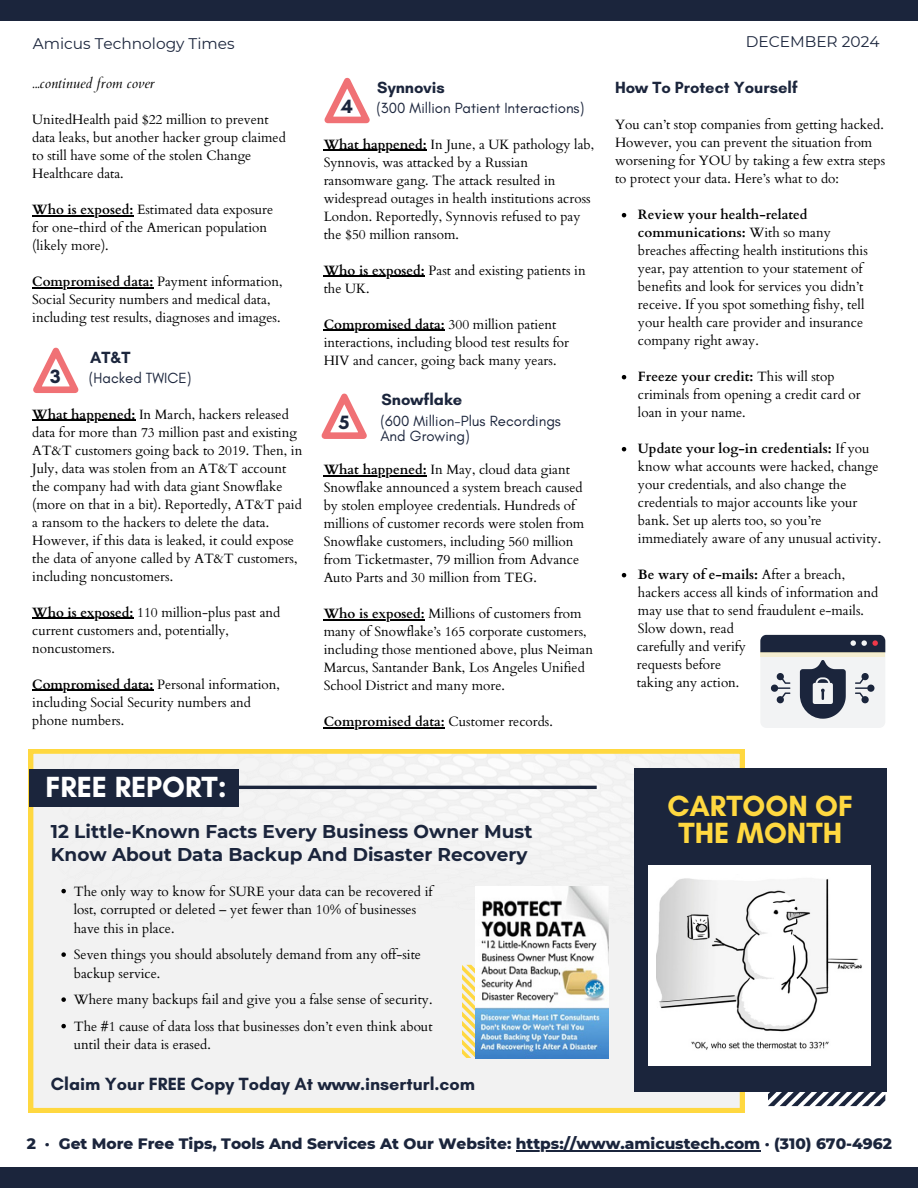
<style>
.page{position:relative;width:918px;height:1188px;background:#fff}
.page>*{position:absolute;margin:0;border:0;box-sizing:border-box;transform-origin:0 0}
.t1{font:700 29.7px/27.9px "Glacial Indifference";color:#ffd840;text-align:center}
.t2{font:700 29.7px "Glacial Indifference";color:#fff}
.t3{font:700 19.65px "Glacial Indifference";color:#1b253c}
.t4{font:700 18.45px/22.5px "Montserrat";color:#1b253c}
.t5{font:700 18px "Glacial Indifference";color:#1b253c}
.t6{font:700 16.5px "Glacial Indifference";color:#1b253c}
.t7{font:800 15.45px "Montserrat";color:#1b253c}
.t8{font:15.45px "Montserrat";color:#1b253c}
.t9{font:15px "Glacial Indifference";color:#1b253c}
.t10{font:italic 14.25px "Cardo";color:#000}
.t11{font:13.5px/18px "Cardo";color:#000}
.t12{font:700 13.5px "Cardo";color:#000}
.s1{font-weight:700}
.s2{font-weight:400}
</style>
<div class="page">
<div style="left:0;top:1px;width:918px;height:20px;background:#1b253c"></div>
<div style="left:0;top:1168px;width:918px;height:20px;background:#1b253c"></div>
<div style="left:29px;top:749px;width:715px;height:363px;background:#f2f2f2"></div>
<hr style="left:232px;top:786px;width:365px;height:3px;background:#1b253c">
<div style="left:29px;top:769px;width:209px;height:38px;background:#1b253c"></div>
<svg style="left:462px;top:965px;width:14px;height:93px"></svg>
<svg style="left:768px;top:1092px;width:117px;height:14px"></svg>
<div style="left:634px;top:769px;width:253px;height:323px;background:#1b253c"></div>
<div style="left:649px;top:866px;width:222px;height:200px;background:#fff"></div>
<img style="left:657px;top:878px;width:205px;height:172px">
<img style="left:476px;top:886px;width:133px;height:173px">
<hr style="left:32px;top:215px;width:101px;height:1px;background:#000">
<hr style="left:32px;top:287px;width:122px;height:1px;background:#000">
<hr style="left:32px;top:420px;width:103px;height:1px;background:#000">
<hr style="left:32px;top:618px;width:101px;height:1px;background:#000">
<hr style="left:32px;top:690px;width:122px;height:1px;background:#000">
<hr style="left:324px;top:150px;width:103px;height:1px;background:#000">
<hr style="left:324px;top:276px;width:101px;height:1px;background:#000">
<hr style="left:324px;top:330px;width:121px;height:1px;background:#000">
<hr style="left:324px;top:475px;width:103px;height:1px;background:#000">
<hr style="left:324px;top:619px;width:101px;height:1px;background:#000">
<hr style="left:324px;top:727px;width:121px;height:1px;background:#000">
<svg style="left:33px;top:347px;width:45px;height:46px"></svg>
<svg style="left:324px;top:77px;width:46px;height:46px"></svg>
<svg style="left:321px;top:393px;width:46px;height:46px"></svg>
<svg style="left:622px;top:213px;width:4px;height:4px"></svg>
<svg style="left:622px;top:375px;width:4px;height:4px"></svg>
<svg style="left:622px;top:447px;width:4px;height:4px"></svg>
<svg style="left:622px;top:573px;width:4px;height:4px"></svg>
<div style="left:760px;top:635px;width:125px;height:93px;background:#f2f3f4;border-radius:6px"></div>
<div style="left:760px;top:635px;width:125px;height:17px;background:#1b253c"></div>
<svg style="left:800px;top:660px;width:46px;height:59px"></svg>
<svg style="left:760px;top:652px;width:125px;height:4px"></svg>
<svg style="left:771px;top:673px;width:19px;height:30px"></svg>
<svg style="left:855px;top:673px;width:19px;height:30px"></svg>
<svg style="left:61px;top:889px;width:5px;height:4px"></svg>
<svg style="left:61px;top:952px;width:5px;height:5px"></svg>
<svg style="left:61px;top:997px;width:5px;height:5px"></svg>
<svg style="left:61px;top:1024px;width:5px;height:4px"></svg>
<hr style="left:516px;top:1150px;width:244px;height:1px;background:#1b253c">
<p class="t8" style="left:33px;top:34px;width:203px">Amicus Technology Times</p>
<p class="t10" style="left:32px;top:74px;width:124px">...continued from cover</p>
<h5 class="t11" style="left:32px;top:111px;width:255px">UnitedHealth paid $22 million to prevent data leaks, but another hacker group claimed to still have some of the stolen Change Healthcare data.</h5>
<h3 class="t11" style="left:32px;top:201px;width:243px"><span class="s1">Who is exposed:</span> Estimated data exposure for one-third of the American population (likely more).</h3>
<p class="t11" style="left:32px;top:273px;width:252px"><span class="s1">Compromised data:</span> Payment information,<br>Social Security numbers and medical data, including test results, diagnoses and images.</p>
<p class="t6" style="left:90px;top:347px;width:42px">AT&amp;T</p>
<p class="t9" style="left:89px;top:369px;width:104px">(Hacked TWICE)</p>
<p class="t11" style="left:32px;top:406px;width:272px"><span class="s1">What happened:</span> In March, hackers released data for more than 73 million past and existing AT&amp;T customers going back to 2019. Then, in July, data was stolen from an AT&amp;T account the company had with data giant Snowflake (more on that in a bit). Reportedly, AT&amp;T paid a ransom to the hackers to delete the data.<br>However, if this data is leaked, it could expose the data of anyone called by AT&amp;T customers, including noncustomers.</p>
<p class="t11" style="left:32px;top:604px;width:250px"><span class="s1">Who is exposed:</span> 110 million-plus past and current customers and, potentially, noncustomers.</p>
<h5 class="t11" style="left:32px;top:676px;width:249px"><span class="s1">Compromised data:</span> Personal information, including Social Security numbers and phone numbers.</h5>
<h5 class="t3" style="left:50px;top:365px;width:12px">3</h5>
<h2 class="t2" style="left:45px;top:769px;width:183px">FREE REPORT:</h2>
<p class="t6" style="left:377px;top:77px;width:69px">Synnovis</p>
<p class="t9" style="left:376px;top:99px;width:209px">(300 Million Patient Interactions)</p>
<p class="t11" style="left:324px;top:136px;width:272px"><span class="s1">What happened:</span> In June, a UK pathology lab, Synnovis, was attacked by a Russian ransomware gang. The attack resulted in widespread outages in health institutions across London. Reportedly, Synnovis refused to pay the $50 million ransom.</p>
<p class="t11" style="left:324px;top:262px;width:264px"><span class="s1">Who is exposed:</span> Past and existing patients in the UK.</p>
<p class="t11" style="left:324px;top:316px;width:247px"><span class="s1">Compromised data:</span> 300 million patient interactions, including blood test results for<br>HIV and cancer, going back many years.</p>
<p class="t6" style="left:382px;top:390px;width:82px">Snowflake</p>
<p class="t9" style="left:380px;top:411px;width:182px">(600 Million-Plus Recordings</p>
<h5 class="t9" style="left:380px;top:427px;width:91px">And Growing)</h5>
<p class="t11" style="left:324px;top:461px;width:262px"><span class="s1">What happened:</span> In May, cloud data giant Snowflake announced a system breach caused by stolen employee credentials. Hundreds of millions of customer records were stolen from Snowflake customers, including 560 million from Ticketmaster, 79 million from Advance Auto Parts and 30 million from TEG.</p>
<p class="t11" style="left:324px;top:605px;width:271px"><span class="s1">Who is exposed:</span> Millions of customers from many of Snowflake’s 165 corporate customers, including those mentioned above, plus Neiman Marcus, Santander Bank, Los Angeles Unified School District and many more.</p>
<p class="t12" style="left:324px;top:713px;width:231px">Compromised data: <span class="s2">Customer records.</span></p>
<p class="t3" style="left:341px;top:95px;width:13px">4</p>
<p class="t3" style="left:339px;top:410px;width:12px">5</p>
<p class="t4" style="left:51px;top:820px;width:483px">12 Little-Known Facts Every Business Owner Must<br>Know About Data Backup And Disaster Recovery</p>
<p class="t11" style="left:74px;top:882px;width:360px;line-height:18.5px">The only way to know for SURE your data can be recovered if lost, corrupted or deleted – yet fewer than 10% of businesses have this in place.</p>
<p class="t11" style="left:74px;top:946px;width:349px;line-height:18.5px">Seven things you should absolutely demand from any off-site backup service.</p>
<p class="t11" style="left:74px;top:991px;width:360px">Where many backups fail and give you a false sense of security.</p>
<p class="t11" style="left:74px;top:1017px;width:360px;line-height:18.5px">The #1 cause of data loss that businesses don’t even think about until their data is erased.</p>
<p class="t5" style="left:51px;top:1072px;width:426px">Claim Your FREE Copy Today At www.inserturl.com</p>
<p class="t8" style="left:746px;top:32px;width:135px">DECEMBER 2024</p>
<p class="t6" style="left:615px;top:77px;width:184px">How To Protect Yourself</p>
<p class="t11" style="left:615px;top:115px;width:272px">You can’t stop companies from getting hacked.<br>However, you can prevent the situation from worsening for YOU by taking a few extra steps to protect your data. Here’s what to do:</p>
<p class="t11" style="left:638px;top:205px;width:231px"><span class="s1">Review your health-related communications:</span> With so many breaches affecting health institutions this year, pay attention to your statement of benefits and look for services you didn’t receive. If you spot something fishy, tell your health care provider and insurance company right away.</p>
<p class="t11" style="left:638px;top:367px;width:224px"><span class="s1">Freeze your credit:</span> This will stop criminals from opening a credit card or loan in your name.</p>
<p class="t11" style="left:638px;top:439px;width:245px"><span class="s1">Update your log-in credentials:</span> If you know what accounts were hacked, change your credentials, and also change the credentials to major accounts like your bank. Set up alerts too, so you’re immediately aware of any unusual activity.</p>
<h4 class="t11" style="left:638px;top:565px;width:242px"><span class="s1">Be wary of e-mails:</span> After a breach, hackers access all kinds of information and may use that to send fraudulent e-mails.<br>Slow down, read</h4>
<p class="t11" style="left:637px;top:637px;width:111px">carefully and verify</p>
<p class="t11" style="left:637px;top:655px;width:86px">requests before</p>
<p class="t11" style="left:637px;top:673px;width:104px">taking any action.</p>
<p class="t1" style="left:667px;top:791px;width:187px">CARTOON OF<br>THE MONTH</p>
<p class="t7" style="left:27px;top:1134px;width:867px">2 · Get More Free Tips, Tools And Services At Our Website: https://www.amicustech.com · (310) 670-4962</p>
</div>
